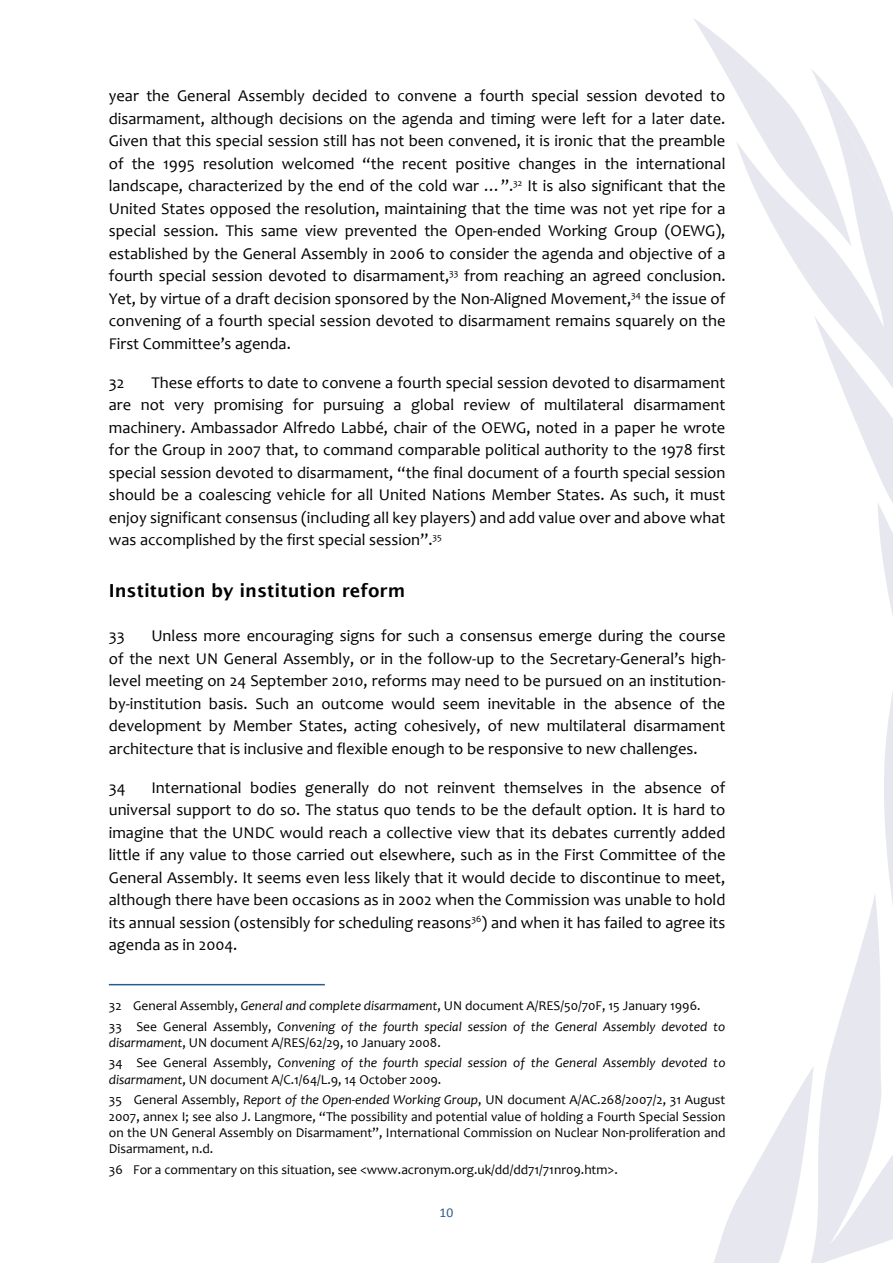
<style>
.page{position:relative;width:893px;height:1263px;background:#fff}
.page>*{position:absolute;margin:0;border:0;box-sizing:border-box;transform-origin:0 0}
.t1{font:600 18px "Lucida Sans";color:#000}
.t2{font:16.5px/22.5px "Candara";color:#000;text-align:justify}
.t3{font:13.5px/16.2px "Candara";color:#000}
.t4{font:italic 13.5px/20.7px "Candara";color:#000}
.t5{font:13.5px "Calibri";color:#2d5a8c}
.s1{font-style:normal}
.s2{font-style:italic}
</style>
<div class="page">
<svg style="left:694px;top:19px;width:199px;height:1244px"></svg>
<hr style="left:109px;top:984px;width:216px;height:1px;background:#2d5a8c">
<p class="t2" style="left:109px;top:85px;width:618px">year the General Assembly decided to convene a fourth special session devoted to disarmament, although decisions on the agenda and timing were left for a later date.<br>Given that this special session still has not been convened, it is ironic that the preamble of the 1995 resolution welcomed “the recent positive changes in the international landscape, characterized by the end of the cold war …”.<sup>32</sup> It is also significant that the United States opposed the resolution, maintaining that the time was not yet ripe for a special session. This same view prevented the Open-ended Working Group (OEWG), established by the General Assembly in 2006 to consider the agenda and objective of a fourth special session devoted to disarmament,<sup>33</sup> from reaching an agreed conclusion.<br>Yet, by virtue of a draft decision sponsored by the Non-Aligned Movement,<sup>34</sup> the issue of convening of a fourth special session devoted to disarmament remains squarely on the First Committee’s agenda.</p>
<p class="t2" style="left:109px;top:371px;width:17px">32</p>
<p class="t2" style="left:109px;top:371px;width:618px;text-indent:43px">These efforts to date to convene a fourth special session devoted to disarmament are not very promising for pursuing a global review of multilateral disarmament machinery. Ambassador Alfredo Labbé, chair of the OEWG, noted in a paper he wrote for the Group in 2007 that, to command comparable political authority to the 1978 first special session devoted to disarmament, “the final document of a fourth special session should be a coalescing vehicle for all United Nations Member States. As such, it must enjoy significant consensus (including all key players) and add value over and above what was accomplished by the first special session”.<sup>35</sup></p>
<p class="t1" style="left:109px;top:581px;width:298px">Institution by institution reform</p>
<p class="t2" style="left:109px;top:624px;width:18px">33</p>
<p class="t2" style="left:109px;top:624px;width:618px;text-indent:43px">Unless more encouraging signs for such a consensus emerge during the course of the next UN General Assembly, or in the follow-up to the Secretary-General’s high&shy;level meeting on 24 September 2010, reforms may need to be pursued on an institution&shy;by-institution basis. Such an outcome would seem inevitable in the absence of the development by Member States, acting cohesively, of new multilateral disarmament architecture that is inclusive and flexible enough to be responsive to new challenges.</p>
<p class="t2" style="left:109px;top:776px;width:18px">34</p>
<p class="t2" style="left:109px;top:776px;width:618px;text-indent:43px">International bodies generally do not reinvent themselves in the absence of universal support to do so. The status quo tends to be the default option. It is hard to imagine that the UNDC would reach a collective view that its debates currently added little if any value to those carried out elsewhere, such as in the First Committee of the General Assembly. It seems even less likely that it would decide to discontinue to meet, although there have been occasions as in 2002 when the Commission was unable to hold its annual session (ostensibly for scheduling reasons<sup>36</sup>) and when it has failed to agree its agenda as in 2004.</p>
<p class="t4" style="left:109px;top:995px;width:618px"><span class="s1">32 General Assembly,</span> General and complete disarmament<span class="s1">, UN document A/RES/50/70F, 15 January 1996.<br>33 See General Assembly,</span> Convening of the fourth special session of the General Assembly devoted to</p>
<p class="t4" style="left:109px;top:1032px;width:618px">disarmament<span class="s1">, UN document A/RES/62/29, 10 January 2008.<br>34 See General Assembly,</span> Convening of the fourth special session of the General Assembly devoted to</p>
<p class="t3" style="left:109px;top:1069px;width:618px;line-height:20.7px"><span class="s2">disarmament</span>, UN document A/C.1/64/L.9, 14 October 2009.<br>35 General Assembly, <span class="s2">Report of the Open-ended Working Group</span>, UN document A/AC.268/2007/2, 31 August</p>
<p class="t3" style="left:109px;top:1108px;width:618px;text-align:justify">2007, annex I; see also J. Langmore, “The possibility and potential value of holding a Fourth Special Session on the UN General Assembly on Disarmament”, International Commission on Nuclear Non-proliferation and Disarmament, n.d.</p>
<p class="t3" style="left:109px;top:1161px;width:510px">36 For a commentary on this situation, see &lt;www.acronym.org.uk/dd/dd71/71nr09.htm&gt;.</p>
<p class="t5" style="left:440px;top:1204px;width:15px">10</p>
</div>
